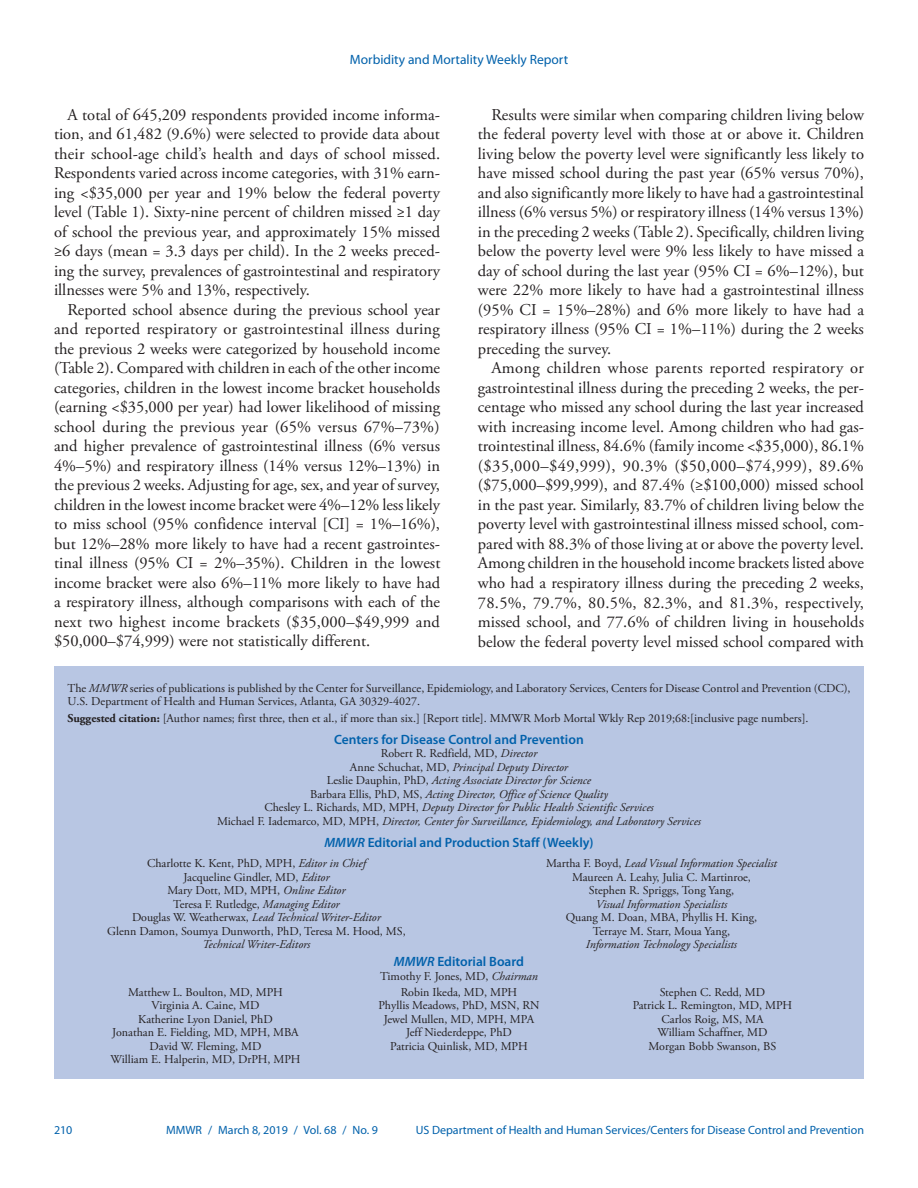
<style>
.page{position:relative;width:918px;height:1188px;background:#fff}
.page>*{position:absolute;margin:0;border:0;box-sizing:border-box;transform-origin:0 0}
.Paragraph{font:16.5px/19.5px "Adobe Garamond Pro";color:#231f20;text-align:justify}
.t1{font:600 13.5px "Myriad Pro";color:#0161ab}
.t2{font:13.5px "Myriad Pro";color:#0161ab}
.t3{font:12px/13.5px "Adobe Garamond Pro";color:#231f20;text-align:center}
.t4{font:italic 12px/13.5px "Adobe Garamond Pro";color:#231f20;text-align:center}
.t5{font:12px "Myriad Pro";color:#0161ab}
.s1{font-style:italic}
.s2{font-weight:700}
.s3{font-style:normal}
</style>
<div class="page">
<div style="left:54px;top:666px;width:810px;height:413px;background:#b8c6e3"></div>
<p class="t2" style="left:350px;top:52px;width:220px">Morbidity and Mortality Weekly Report</p>
<p class="Paragraph" style="left:54px;top:106px;width:388px;text-indent:14px">A total of 645,209 respondents provided income informa&shy;tion, and 61,482 (9.6%) were selected to provide data about their school-age child’s health and days of school missed.<br>Respondents varied across income categories, with 31% earn&shy;ing &lt;$35,000 per year and 19% below the federal poverty level (Table 1). Sixty-nine percent of children missed ≥1 day of school the previous year, and approximately 15% missed ≥6 days (mean = 3.3 days per child). In the 2 weeks preced&shy;ing the survey, prevalences of gastrointestinal and respiratory illnesses were 5% and 13%, respectively.</p>
<p class="Paragraph" style="left:54px;top:301px;width:388px;text-indent:13px">Reported school absence during the previous school year and reported respiratory or gastrointestinal illness during the previous 2 weeks were categorized by household income (Table 2). Compared with children in each of the other income categories, children in the lowest income bracket households (earning &lt;$35,000 per year) had lower likelihood of missing school during the previous year (65% versus 67%–73%) and higher prevalence of gastrointestinal illness (6% versus 4%–5%) and respiratory illness (14% versus 12%–13%) in the previous 2 weeks. Adjusting for age, sex, and year of survey, children in the lowest income bracket were 4%–12% less likely to miss school (95% confidence interval [CI] = 1%–16%), but 12%–28% more likely to have had a recent gastrointes&shy;tinal illness (95% CI = 2%–35%). Children in the lowest income bracket were also 6%–11% more likely to have had a respiratory illness, although comparisons with each of the next two highest income brackets ($35,000–$49,999 and $50,000–$74,999) were not statistically different.</p>
<p class="Paragraph" style="left:478px;top:106px;width:388px;text-indent:13px">Results were similar when comparing children living below the federal poverty level with those at or above it. Children living below the poverty level were significantly less likely to have missed school during the past year (65% versus 70%), and also significantly more likely to have had a gastrointestinal illness (6% versus 5%) or respiratory illness (14% versus 13%) in the preceding 2 weeks (Table 2). Specifically, children living below the poverty level were 9% less likely to have missed a day of school during the last year (95% CI = 6%–12%), but were 22% more likely to have had a gastrointestinal illness (95% CI = 15%–28%) and 6% more likely to have had a respiratory illness (95% CI = 1%–11%) during the 2 weeks preceding the survey.</p>
<p class="Paragraph" style="left:478px;top:359px;width:388px;text-indent:13px">Among children whose parents reported respiratory or gastrointestinal illness during the preceding 2 weeks, the per&shy;centage who missed any school during the last year increased with increasing income level. Among children who had gas&shy;trointestinal illness, 84.6% (family income &lt;$35,000), 86.1% ($35,000–$49,999), 90.3% ($50,000–$74,999), 89.6% ($75,000–$99,999), and 87.4% (≥$100,000) missed school in the past year. Similarly, 83.7% of children living below the poverty level with gastrointestinal illness missed school, com&shy;pared with 88.3% of those living at or above the poverty level.<br>Among children in the household income brackets listed above who had a respiratory illness during the preceding 2 weeks, 78.5%, 79.7%, 80.5%, 82.3%, and 81.3%, respectively, missed school, and 77.6% of children living in households below the federal poverty level missed school compared with</p>
<p class="t3" style="left:68px;top:682px;width:785px;text-align:left">The <span class="s1">MMWR</span> series of publications is published by the Center for Surveillance, Epidemiology, and Laboratory Services, Centers for Disease Control and Prevention (CDC),<br>U.S. Department of Health and Human Services, Atlanta, GA 30329-4027.</p>
<p class="t3" style="left:68px;top:712px;width:743px"><span class="s2">Suggested citation:</span> [Author names; first three, then et al., if more than six.] [Report title]. MMWR Morb Mortal Wkly Rep 2019;68:[inclusive page numbers].</p>
<p class="t1" style="left:334px;top:732px;width:251px">Centers for Disease Control and Prevention</p>
<p class="t4" style="left:217px;top:747px;width:485px"><span class="s3">Robert R. Redfield, MD,</span> Director<br><span class="s3">Anne Schuchat, MD,</span> Principal Deputy Director<br><span class="s3">Leslie Dauphin, PhD,</span> Acting Associate Director for Science<br><span class="s3">Barbara Ellis, PhD, MS,</span> Acting Director, Office of Science Quality<br><span class="s3">Chesley L. Richards, MD, MPH,</span> Deputy Director for Public Health Scientific Services<br><span class="s3">Michael F. Iademarco, MD, MPH,</span> Director, Center for Surveillance, Epidemiology, and Laboratory Services</p>
<p class="t1" style="left:324px;top:835px;width:271px"><span class="s1">MMWR</span> Editorial and Production Staff (Weekly)</p>
<p class="t3" style="left:107px;top:857px;width:300px">Charlotte K. Kent, PhD, MPH, <span class="s1">Editor in Chief<br></span>Jacqueline Gindler, MD, <span class="s1">Editor<br></span>Mary Dott, MD, MPH, <span class="s1">Online Editor<br></span>Teresa F. Rutledge, <span class="s1">Managing Editor<br></span>Douglas W. Weatherwax, <span class="s1">Lead Technical Writer-Editor<br></span>Glenn Damon, Soumya Dunworth, PhD, Teresa M. Hood, MS,</p>
<p class="t4" style="left:203px;top:938px;width:109px">Technical Writer-Editors</p>
<p class="t3" style="left:546px;top:857px;width:232px">Martha F. Boyd, <span class="s1">Lead Visual Information Specialist<br></span>Maureen A. Leahy, Julia C. Martinroe,<br>Stephen R. Spriggs, Tong Yang,</p>
<p class="t4" style="left:596px;top:897px;width:133px">Visual Information Specialists</p>
<p class="t3" style="left:566px;top:911px;width:193px">Quang M. Doan, MBA, Phyllis H. King,<br>Terraye M. Starr, Moua Yang,</p>
<p class="t4" style="left:586px;top:938px;width:153px">Information Technology Specialists</p>
<p class="t1" style="left:394px;top:954px;width:132px"><span class="s1">MMWR</span> Editorial Board</p>
<p class="t3" style="left:380px;top:970px;width:159px">Timothy F. Jones, MD, <span class="s1">Chairman</span></p>
<p class="t3" style="left:110px;top:986px;width:192px">Matthew L. Boulton, MD, MPH<br>Virginia A. Caine, MD<br>Katherine Lyon Daniel, PhD<br>Jonathan E. Fielding, MD, MPH, MBA<br>David W. Fleming, MD<br>William E. Halperin, MD, DrPH, MPH</p>
<p class="t3" style="left:378px;top:986px;width:163px">Robin Ikeda, MD, MPH<br>Phyllis Meadows, PhD, MSN, RN<br>Jewel Mullen, MD, MPH, MPA<br>Jeff Niederdeppe, PhD<br>Patricia Quinlisk, MD, MPH</p>
<p class="t3" style="left:633px;top:986px;width:161px">Stephen C. Redd, MD<br>Patrick L. Remington, MD, MPH<br>Carlos Roig, MS, MA<br>William Schaffner, MD<br>Morgan Bobb Swanson, BS</p>
<p class="t5" style="left:54px;top:1123px;width:20px">210</p>
<p class="t5" style="left:166px;top:1123px;width:213px">MMWR / March 8, 2019 / Vol. 68 / No. 9</p>
<p class="t5" style="left:416px;top:1123px;width:450px">US Department of Health and Human Services/Centers for Disease Control and Prevention</p>
</div>
